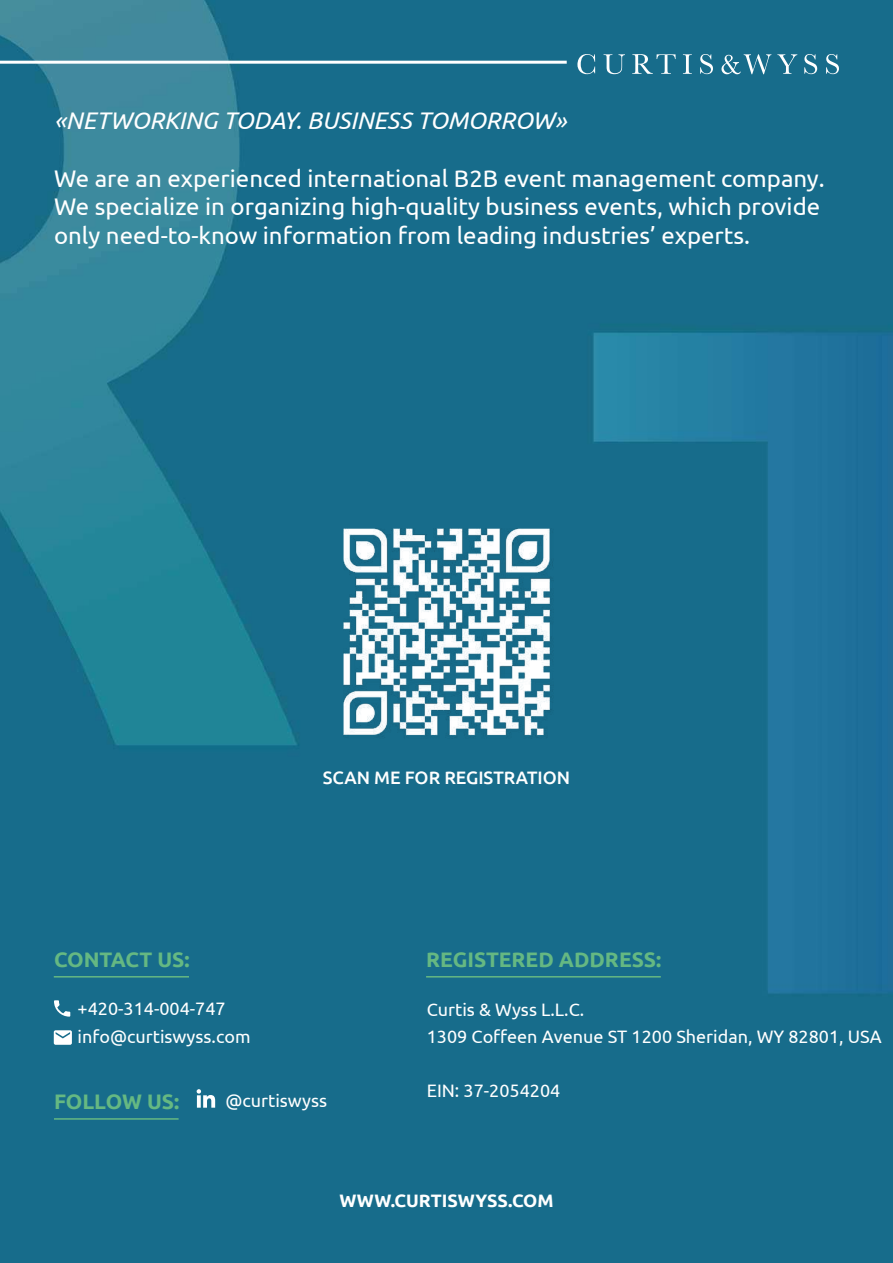
<style>
.page{position:relative;width:893px;height:1263px;background:#fff}
.page>*{position:absolute;margin:0;border:0;box-sizing:border-box;transform-origin:0 0}
.t1{font:24px/28.8px "Ubuntu";color:#fff}
.t2{font:italic 24px "Ubuntu";color:#fff}
.t3{font:700 21px "Ubuntu";color:#65b882}
.t4{font:18px/27.3px "Ubuntu";color:#fff}
.t5{font:500 18px "Ubuntu";color:#fff}
.t6{font:700 18px "Ubuntu";color:#fff}
</style>
<div class="page">
<img style="left:0;top:0;width:893px;height:1263px">
<svg style="left:577px;top:54px;width:18px;height:20px"></svg>
<svg style="left:603px;top:54px;width:22px;height:20px"></svg>
<svg style="left:632px;top:54px;width:44px;height:20px"></svg>
<svg style="left:683px;top:54px;width:9px;height:20px"></svg>
<svg style="left:700px;top:54px;width:13px;height:20px"></svg>
<svg style="left:721px;top:54px;width:50px;height:20px"></svg>
<svg style="left:777px;top:54px;width:20px;height:20px"></svg>
<svg style="left:804px;top:54px;width:13px;height:20px"></svg>
<svg style="left:826px;top:54px;width:13px;height:20px"></svg>
<hr style="left:0;top:61px;width:567px;height:3px;background:#fff">
<svg style="left:197px;top:1089px;width:18px;height:19px"></svg>
<svg style="left:54px;top:1000px;width:16px;height:17px"></svg>
<img style="left:331px;top:516px;width:230px;height:230px">
<svg style="left:54px;top:1030px;width:18px;height:15px"></svg>
<hr style="left:54px;top:976px;width:135px;height:1px;background:#65b882">
<hr style="left:426px;top:976px;width:235px;height:1px;background:#65b882">
<hr style="left:54px;top:1118px;width:125px;height:2px;background:#65b882">
<p class="t2" style="left:54px;top:106px;width:514px">«NETWORKING TODAY. BUSINESS TOMORROW»</p>
<p class="t1" style="left:54px;top:163px;width:772px">We are an experienced international B2B event management company.<br>We specialize in organizing high-quality business events, which provide only need-to-know information from leading industries’ experts.</p>
<p class="t3" style="left:54px;top:946px;width:137px">CONTACT US:</p>
<p class="t5" style="left:323px;top:766px;width:249px">SCAN ME FOR REGISTRATION</p>
<p class="t3" style="left:426px;top:946px;width:237px">REGISTERED ADDRESS:</p>
<p class="t4" style="left:78px;top:995px;width:174px">+420-314-004-747 info@curtiswyss.com</p>
<p class="t3" style="left:54px;top:1089px;width:127px">FOLLOW US:</p>
<p class="t4" style="left:225px;top:1086px;width:103px">@curtiswyss</p>
<p class="t4" style="left:427px;top:995px;width:456px">Curtis &amp; Wyss L.L.C.<br>1309 Coffeen Avenue ST 1200 Sheridan, WY 82801, USA</p>
<p class="t4" style="left:427px;top:1076px;width:135px">EIN: 37-2054204</p>
<p class="t6" style="left:339px;top:1189px;width:216px">WWW.CURTISWYSS.COM</p>
</div>
